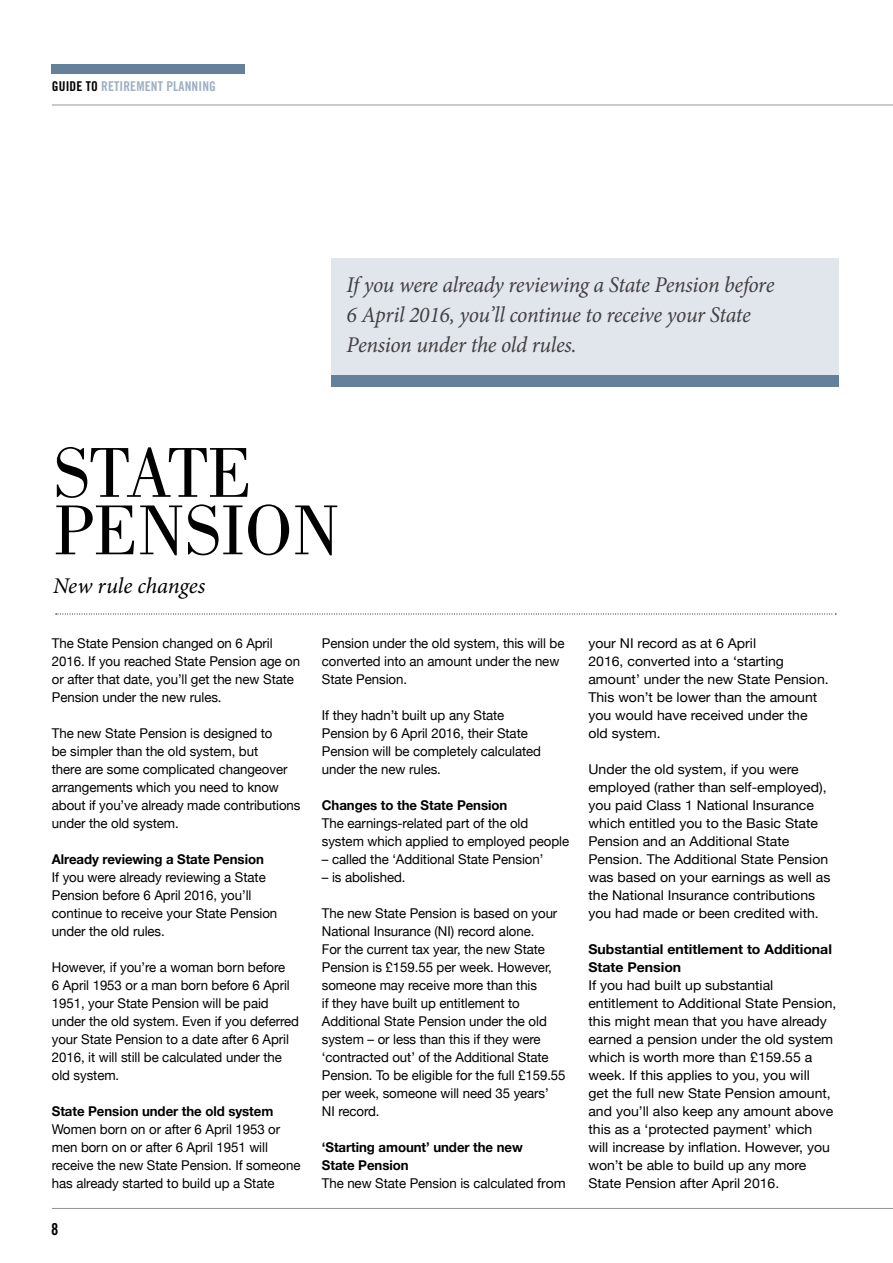
<style>
.page{position:relative;width:893px;height:1263px;background:#fff}
.page>*{position:absolute;margin:0;border:0;box-sizing:border-box;transform-origin:0 0}
.t1{font:73.05px/57.4px "Bodoni";color:#000}
.t2{font:italic 22.5px/30px "Minion Pro";letter-spacing:-.02em;color:#414042}
.t3{font:italic 22.5px "Minion Pro";letter-spacing:-.005em;color:#000}
.t4{font:16.5px "Trade Gothic Bold Cond Twenty";color:#000}
.t5{font:13.5px/18px "Helvetica Neue";letter-spacing:-.005em;color:#000}
.t6{font:13.5px/18px "Helvetica Neue";letter-spacing:-.005em;color:#000;scale:1.04 1}
.t7{font:700 13.5px/18px "Helvetica Neue";letter-spacing:-.005em;color:#000}
.t8{font:700 13.5px/18px "Helvetica Neue";letter-spacing:-.005em;color:#000;scale:1.04 1}
.t9{font:13.5px "Trade Gothic Bold Cond Twenty";letter-spacing:.01em;color:#9db0c3}
.s1{color:#000}
</style>
<div class="page">
<hr style="left:52px;top:1208px;width:841px;height:1px;background:#939598">
<hr style="left:52px;top:105px;width:841px;height:1px;background:#939598">
<div style="left:51px;top:65px;width:193px;height:9px;background:#63819b"></div>
<svg style="left:56px;top:614px;width:780px;height:1px"></svg>
<div style="left:331px;top:258px;width:508px;height:118px;background:#e1e6ed"></div>
<div style="left:331px;top:376px;width:507px;height:11px;background:#63819b"></div>
<p class="t9" style="left:52px;top:78px;width:166px"><span class="s1">GUIDE TO</span> RETIREMENT PLANNING</p>
<h2 class="t2" style="left:347px;top:269px;width:429px">If you were already reviewing a State Pension before<br>6 April 2016, you’ll continue to receive your State<br>Pension under the old rules.</h2>
<h1 class="t1" style="left:54px;top:444px;width:288px">STATE<br>PENSION</h1>
<h2 class="t3" style="left:53px;top:570px;width:154px">New rule changes</h2>
<p class="t5" style="left:52px;top:634px;width:250px">The State Pension changed on 6 April 2016. If you reached State Pension age on or after that date, you’ll get the new State Pension under the new rules.</p>
<p class="t5" style="left:52px;top:724px;width:250px">The new State Pension is designed to<br>be simpler than the old system, but<br>there are some complicated changeover arrangements which you need to know about if you’ve already made contributions under the old system.</p>
<p class="t7" style="left:52px;top:850px;width:214px">Already reviewing a State Pension</p>
<p class="t5" style="left:52px;top:868px;width:227px">If you were already reviewing a State<br>Pension before 6 April 2016, you’ll continue to receive your State Pension under the old rules.</p>
<p class="t5" style="left:52px;top:958px;width:249px">However, if you’re a woman born before<br>6 April 1953 or a man born before 6 April 1951, your State Pension will be paid under the old system. Even if you deferred your State Pension to a date after 6 April 2016, it will still be calculated under the old system.</p>
<p class="t7" style="left:52px;top:1102px;width:223px">State Pension under the old system</p>
<p class="t5" style="left:52px;top:1120px;width:250px">Women born on or after 6 April 1953 or men born on or after 6 April 1951 will receive the new State Pension. If someone has already started to build up a State</p>
<p class="t5" style="left:322px;top:634px;width:244px">Pension under the old system, this will be converted into an amount under the new<br>State Pension.</p>
<p class="t5" style="left:322px;top:706px;width:221px">If they hadn’t built up any State<br>Pension by 6 April 2016, their State<br>Pension will be completely calculated under the new rules.</p>
<p class="t7" style="left:322px;top:796px;width:187px">Changes to the State Pension</p>
<p class="t5" style="left:322px;top:814px;width:249px">The earnings-related part of the old system which applied to employed people</p>
<p class="t5" style="left:322px;top:850px;width:223px">– called the ‘Additional State Pension’</p>
<p class="t5" style="left:322px;top:868px;width:85px">– is abolished.</p>
<p class="t5" style="left:322px;top:904px;width:245px">The new State Pension is based on your National Insurance (NI) record alone.<br>For the current tax year, the new State Pension is £159.55 per week. However, someone may receive more than this<br>if they have built up entitlement to Additional State Pension under the old system – or less than this if they were ‘contracted out’ of the Additional State Pension. To be eligible for the full £159.55 per week, someone will need 35 years’<br>NI record.</p>
<p class="t7" style="left:322px;top:1138px;width:202px">‘Starting amount’ under the new<br>State Pension</p>
<p class="t5" style="left:322px;top:1174px;width:245px">The new State Pension is calculated from</p>
<p class="t4" style="left:51px;top:1219px;width:9px">8</p>
<p class="t6" style="left:588px;top:634px;width:233px">your NI record as at 6 April<br>2016, converted into a ‘starting amount’ under the new State Pension.<br>This won’t be lower than the amount you would have received under the old system.</p>
<p class="t6" style="left:588px;top:760px;width:234px">Under the old system, if you were employed (rather than self-employed), you paid Class 1 National Insurance which entitled you to the Basic State Pension and an Additional State Pension. The Additional State Pension was based on your earnings as well as the National Insurance contributions you had made or been credited with.</p>
<p class="t8" style="left:588px;top:940px;width:236px">Substantial entitlement to Additional<br>State Pension</p>
<p class="t6" style="left:588px;top:976px;width:240px">If you had built up substantial entitlement to Additional State Pension, this might mean that you have already earned a pension under the old system which is worth more than £159.55 a week. If this applies to you, you will<br>get the full new State Pension amount, and you’ll also keep any amount above this as a ‘protected payment’ which<br>will increase by inflation. However, you won’t be able to build up any more State Pension after April 2016.</p>
</div>
